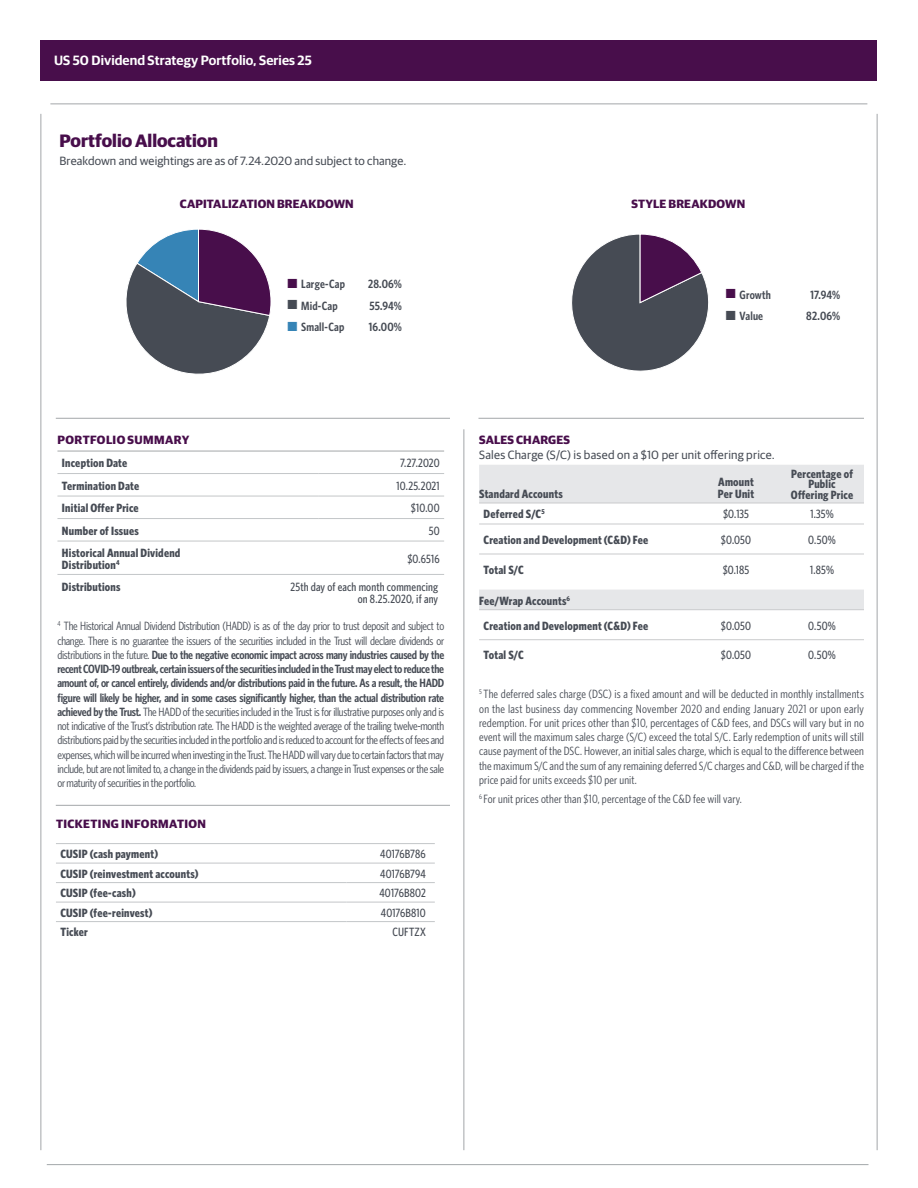
<style>
.page{position:relative;width:918px;height:1188px;background:#fff}
.page>*{position:absolute;margin:0;border:0;box-sizing:border-box;transform-origin:0 0}
.t1{font:700 18px "Guardian Sans";color:#480e4b}
.t2{font:600 13.5px "Guardian Sans";letter-spacing:.005em;color:#fff}
.t3{font:12px/14.2px "Whitney Condensed";letter-spacing:.005em;color:#464b54;text-align:justify}
.t4{font:700 12px/12px "Whitney Condensed";letter-spacing:.02em;color:#464b54}
.t5{font:500 12px/12px "Whitney Condensed";letter-spacing:.01em;color:#464b54;text-align:right}
.t6{font:12px "Guardian Sans";letter-spacing:.01em;color:#464b54}
.t7{font:600 12px "Whitney Condensed";letter-spacing:.015em;color:#464b54}
.t8{font:700 12px "Guardian Sans";letter-spacing:.015em;color:#480e4b}
.t9{font:700 12px "Guardian Sans";letter-spacing:.035em;color:#480e4b}
.s1{color:#480e4b}
.s2{color:#3684b6}
.s3{font-weight:600}
</style>
<div class="page">
<div style="left:40px;top:40px;width:838px;height:41px;background:#480e4b"></div>
<hr style="left:877px;top:114px;width:1px;height:1036px;background:#a3a7a9">
<hr style="left:40px;top:114px;width:1px;height:1036px;background:#a3a7a9">
<hr style="left:47px;top:1164px;width:821px;height:1px;background:#a3a7a9">
<hr style="left:57px;top:451px;width:387px;height:1px;background:#a3a7a9">
<hr style="left:57px;top:473px;width:262px;height:1px;background:#c3c6c8">
<hr style="left:57px;top:496px;width:262px;height:1px;background:#c3c6c8">
<hr style="left:57px;top:518px;width:262px;height:1px;background:#c3c6c8">
<hr style="left:57px;top:574px;width:387px;height:1px;background:#c3c6c8">
<hr style="left:319px;top:473px;width:125px;height:1px;background:#c3c6c8">
<hr style="left:319px;top:496px;width:125px;height:1px;background:#c3c6c8">
<hr style="left:319px;top:518px;width:125px;height:1px;background:#c3c6c8">
<hr style="left:57px;top:541px;width:387px;height:1px;background:#c3c6c8">
<hr style="left:464px;top:429px;width:1px;height:721px;background:#a3a7a9">
<hr style="left:50px;top:104px;width:817px;height:1px;background:#a3a7a9">
<hr style="left:56px;top:882px;width:291px;height:1px;background:#c3c6c8">
<hr style="left:56px;top:902px;width:291px;height:1px;background:#c3c6c8">
<hr style="left:56px;top:921px;width:291px;height:1px;background:#c3c6c8">
<hr style="left:347px;top:882px;width:88px;height:1px;background:#c3c6c8">
<hr style="left:347px;top:902px;width:88px;height:1px;background:#c3c6c8">
<hr style="left:347px;top:921px;width:88px;height:1px;background:#c3c6c8">
<hr style="left:56px;top:863px;width:379px;height:1px;background:#c3c6c8">
<hr style="left:56px;top:843px;width:379px;height:1px;background:#c3c6c8">
<hr style="left:56px;top:805px;width:394px;height:1px;background:#a3a7a9">
<hr style="left:56px;top:418px;width:394px;height:1px;background:#a3a7a9">
<hr style="left:478px;top:418px;width:386px;height:1px;background:#a3a7a9">
<svg style="left:126px;top:229px;width:145px;height:145px"></svg>
<svg style="left:571px;top:234px;width:138px;height:137px"></svg>
<div style="left:479px;top:465px;width:385px;height:38px;background:#e6e7e9"></div>
<hr style="left:479px;top:503px;width:385px;height:1px;background:#c9cacc">
<hr style="left:479px;top:524px;width:385px;height:1px;background:#c9cacc">
<hr style="left:479px;top:554px;width:385px;height:1px;background:#c9cacc">
<div style="left:479px;top:590px;width:385px;height:19px;background:#e6e7e9"></div>
<hr style="left:479px;top:609px;width:385px;height:1px;background:#c9cacc">
<hr style="left:479px;top:639px;width:385px;height:1px;background:#c9cacc">
<p class="t2" style="left:54px;top:55px;width:259px">US 50 Dividend Strategy Portfolio, Series 25</p>
<h1 class="t1" style="left:59px;top:134px;width:160px">Portfolio Allocation</h1>
<p class="t6" style="left:59px;top:156px;width:349px">Breakdown and weightings are as of 7.24.2020 and subject to change.</p>
<p class="t8" style="left:180px;top:199px;width:175px">CAPITALIZATION BREAKDOWN</p>
<p class="t7" style="left:288px;top:279px;width:59px"><span class="s1">■</span> Large-Cap</p>
<p class="t7" style="left:368px;top:279px;width:35px">28.06%</p>
<p class="t7" style="left:288px;top:301px;width:52px">■ Mid-Cap</p>
<p class="t7" style="left:369px;top:301px;width:34px">55.94%</p>
<p class="t7" style="left:288px;top:322px;width:58px"><span class="s2">■</span> Small-Cap</p>
<p class="t7" style="left:369px;top:322px;width:34px">16.00%</p>
<p class="t8" style="left:632px;top:199px;width:115px">STYLE BREAKDOWN</p>
<p class="t7" style="left:726px;top:290px;width:47px"><span class="s1">■</span> Growth</p>
<p class="t7" style="left:810px;top:290px;width:31px">17.94%</p>
<p class="t7" style="left:726px;top:311px;width:39px">■ Value</p>
<p class="t7" style="left:806px;top:311px;width:35px">82.06%</p>
<p class="t9" style="left:58px;top:435px;width:133px">PORTFOLIO SUMMARY</p>
<p class="t4" style="left:62px;top:458px;width:67px">Inception Date</p>
<p class="t5" style="left:400px;top:458px;width:41px">7.27.2020</p>
<p class="t4" style="left:62px;top:480px;width:79px">Termination Date</p>
<p class="t5" style="left:397px;top:480px;width:45px">10.25.2021</p>
<p class="t4" style="left:62px;top:503px;width:78px">Initial Offer Price</p>
<p class="t5" style="left:411px;top:503px;width:30px">$10.00</p>
<p class="t4" style="left:62px;top:525px;width:78px">Number of Issues</p>
<p class="t5" style="left:429px;top:525px;width:12px">50</p>
<p class="t4" style="left:62px;top:547px;width:120px">Historical Annual Dividend<br>Distribution<sup>4</sup></p>
<p class="t5" style="left:407px;top:553px;width:34px">$0.6516</p>
<p class="t4" style="left:62px;top:581px;width:60px">Distributions</p>
<p class="t5" style="left:291px;top:581px;width:149px">25th day of each month commencing on 8.25.2020, if any</p>
<p class="t3" style="left:57px;top:620px;width:388px"><sup>4</sup> The Historical Annual Dividend Distribution (HADD) is as of the day prior to trust deposit and subject to change. There is no guarantee the issuers of the securities included in the Trust will declare dividends or distributions in the future. <span class="s3">Due to the negative economic impact across many industries caused by the recent COVID-19 outbreak, certain issuers of the securities included in the Trust may elect to reduce the amount of, or cancel entirely, dividends and/or distributions paid in the future. As a result, the HADD figure will likely be higher, and in some cases significantly higher, than the actual distribution rate achieved by the Trust.</span> The HADD of the securities included in the Trust is for illustrative purposes only and is not indicative of the Trust’s distribution rate. The HADD is the weighted average of the trailing twelve-month distributions paid by the securities included in the portfolio and is reduced to account for the effects of fees and expenses, which will be incurred when investing in the Trust. The HADD will vary due to certain factors that may include, but are not limited to, a change in the dividends paid by issuers, a change in Trust expenses or the sale or maturity of securities in the portfolio.</p>
<p class="t9" style="left:56px;top:820px;width:151px">TICKETING INFORMATION</p>
<p class="t4" style="left:60px;top:849px;width:99px">CUSIP (cash payment)</p>
<p class="t5" style="left:380px;top:849px;width:47px">40176B786</p>
<p class="t4" style="left:60px;top:868px;width:140px">CUSIP (reinvestment accounts)</p>
<p class="t5" style="left:380px;top:868px;width:47px">40176B794</p>
<p class="t4" style="left:60px;top:888px;width:77px">CUSIP (fee-cash)</p>
<p class="t5" style="left:379px;top:888px;width:48px">40176B802</p>
<p class="t4" style="left:60px;top:907px;width:93px">CUSIP (fee-reinvest)</p>
<p class="t5" style="left:381px;top:907px;width:47px">40176B810</p>
<p class="t4" style="left:60px;top:927px;width:29px">Ticker</p>
<p class="t5" style="left:393px;top:927px;width:35px">CUFTZX</p>
<p class="t8" style="left:479px;top:435px;width:92px">SALES CHARGES</p>
<p class="t6" style="left:479px;top:450px;width:297px">Sales Charge (S/C) is based on a $10 per unit offering price.</p>
<p class="t4" style="left:479px;top:489px;width:85px">Standard Accounts</p>
<p class="t4" style="left:718px;top:477px;width:38px">Amount<br>Per Unit</p>
<p class="t4" style="left:791px;top:469px;width:64px;line-height:10.5px;text-align:center">Percentage of<br>Public<br>Offering Price</p>
<p class="t4" style="left:484px;top:509px;width:63px">Deferred S/C<sup>5</sup></p>
<p class="t5" style="left:723px;top:509px;width:28px">$0.135</p>
<p class="t5" style="left:810px;top:509px;width:25px">1.35%</p>
<p class="t4" style="left:484px;top:534px;width:166px">Creation and Development (C&amp;D) Fee</p>
<p class="t5" style="left:721px;top:534px;width:32px">$0.050</p>
<p class="t5" style="left:808px;top:534px;width:29px">0.50%</p>
<p class="t4" style="left:484px;top:564px;width:42px">Total S/C</p>
<p class="t5" style="left:723px;top:564px;width:28px">$0.185</p>
<p class="t5" style="left:810px;top:564px;width:25px">1.85%</p>
<p class="t4" style="left:484px;top:589px;width:166px;line-height:24.3px;text-indent:-4px">Fee/Wrap Accounts<sup>6<br></sup>Creation and Development (C&amp;D) Fee</p>
<p class="t5" style="left:721px;top:620px;width:32px">$0.050</p>
<p class="t5" style="left:808px;top:620px;width:29px">0.50%</p>
<p class="t4" style="left:484px;top:650px;width:42px">Total S/C</p>
<p class="t5" style="left:721px;top:650px;width:32px">$0.050</p>
<p class="t5" style="left:808px;top:650px;width:29px">0.50%</p>
<p class="t3" style="left:479px;top:688px;width:386px"><sup>5</sup> The deferred sales charge (DSC) is a fixed amount and will be deducted in monthly installments on the last business day commencing November 2020 and ending January 2021 or upon early redemption. For unit prices other than $10, percentages of C&amp;D fees, and DSCs will vary but in no event will the maximum sales charge (S/C) exceed the total S/C. Early redemption of units will still cause payment of the DSC. However, an initial sales charge, which is equal to the difference between the maximum S/C and the sum of any remaining deferred S/C charges and C&amp;D, will be charged if the price paid for units exceeds $10 per unit.</p>
<p class="t3" style="left:479px;top:792px;width:264px"><sup>6</sup> For unit prices other than $10, percentage of the C&amp;D fee will vary.</p>
</div>
